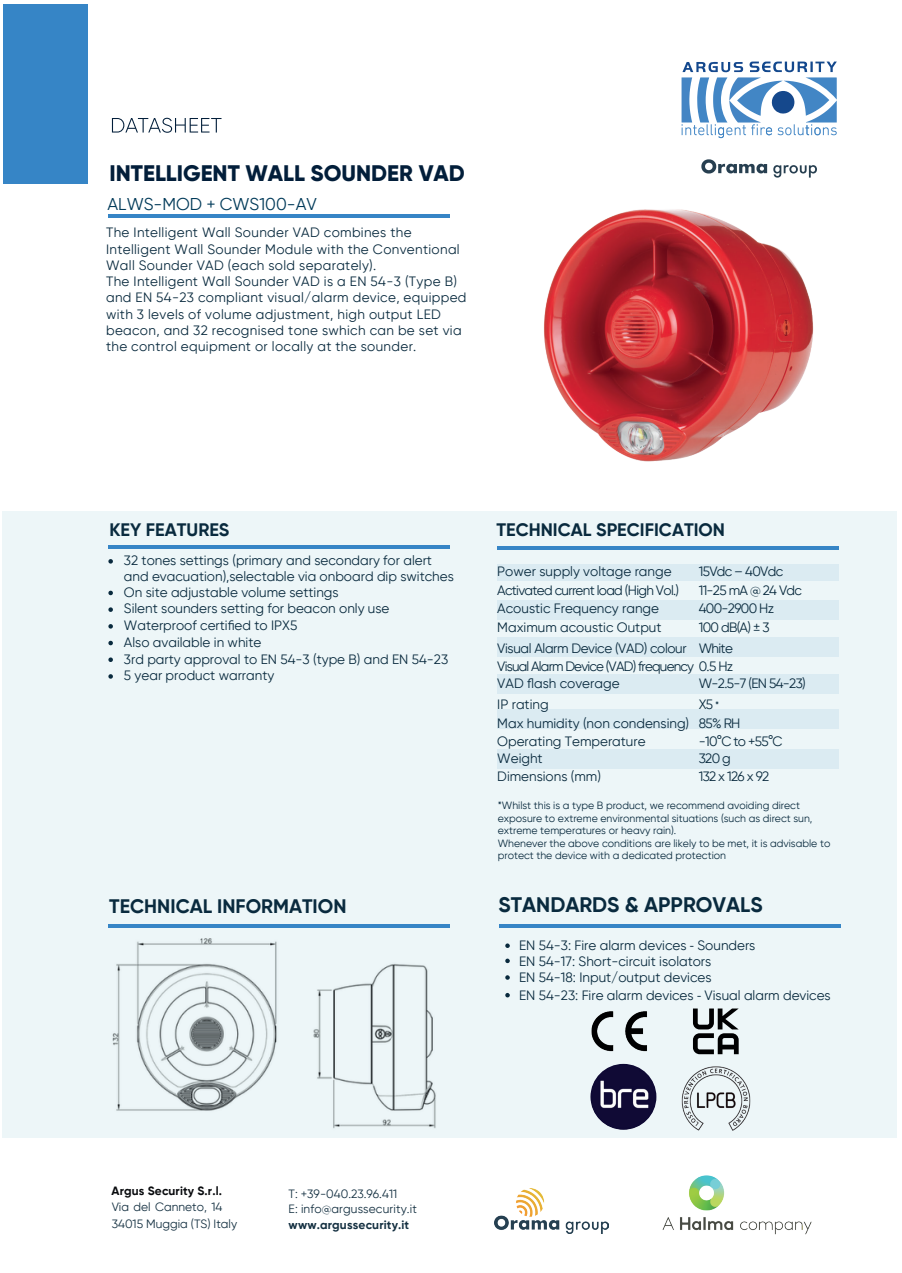
<style>
.page{position:relative;width:902px;height:1273px;background:#fff}
.page>*{position:absolute;margin:0;border:0;box-sizing:border-box;transform-origin:0 0}
.t1{font:800 22.5px "Gilroy";color:#021e3a}
.t2{font:700 21px "Gilroy";color:#092a3e}
.t3{font:700 19.5px "Gilroy";color:#092a3e}
.t4{font:700 18px "Gilroy";color:#092a3e}
.t5{font:17.1px "Gilroy";color:#013a59}
.t6{font:13.5px/16.6px "Gilroy";color:#092a3e}
.t7{font:13.5px/16.2px "Gilroy";letter-spacing:.025em;color:#092a3e}
.t8{font:13.5px "Gilroy";letter-spacing:-.05em;color:#092a3e}
.t9{font:13.5px/20.5px "Gilroy";letter-spacing:-.025em;color:#092a3e}
.t10{font:13.5px "Gilroy";letter-spacing:-.06em;color:#092a3e}
.t11{font:12px/16.5px "Gilroy";color:#143041}
.t12{font:700 12px "Gilroy";letter-spacing:.015em;color:#143041}
.t13{font:700 12px "Gilroy";letter-spacing:.01em;color:#080a0d}
.t14{font:10.5px/12.6px "Gilroy";color:#092a3e}
.s1{font-size:10.5px}
.s2{font-family:"Myriad Pro"}
</style>
<div class="page">
<div style="left:4px;top:4px;width:84px;height:180px;background:#3685c6"></div>
<hr style="left:108px;top:215px;width:341px;height:3px;background:#3685c6">
<svg style="left:112px;top:118px;width:109px;height:15px"></svg>
<div style="left:2px;top:511px;width:894px;height:626px;background:#edf6f8"></div>
<hr style="left:108px;top:924px;width:341px;height:3px;background:#3685c6">
<hr style="left:499px;top:924px;width:341px;height:3px;background:#3685c6">
<hr style="left:108px;top:545px;width:341px;height:3px;background:#3685c6">
<div style="left:497px;top:564px;width:341px;height:17px;background:#dbebf2"></div>
<div style="left:497px;top:601px;width:341px;height:19px;background:#dbebf2"></div>
<div style="left:497px;top:637px;width:341px;height:19px;background:#dbebf2"></div>
<div style="left:497px;top:674px;width:341px;height:19px;background:#dbebf2"></div>
<div style="left:497px;top:709px;width:341px;height:19px;background:#dbebf2"></div>
<div style="left:497px;top:749px;width:341px;height:19px;background:#dbebf2"></div>
<img style="left:662px;top:1175px;width:150px;height:60px">
<img style="left:494px;top:1188px;width:114px;height:45px">
<svg style="left:108px;top:559px;width:5px;height:4px"></svg>
<svg style="left:108px;top:590px;width:5px;height:5px"></svg>
<svg style="left:108px;top:607px;width:5px;height:5px"></svg>
<svg style="left:108px;top:624px;width:5px;height:4px"></svg>
<svg style="left:108px;top:640px;width:5px;height:5px"></svg>
<svg style="left:108px;top:657px;width:5px;height:5px"></svg>
<svg style="left:108px;top:674px;width:5px;height:4px"></svg>
<svg style="left:681px;top:62px;width:155px;height:51px"></svg>
<svg style="left:505px;top:943px;width:4px;height:5px"></svg>
<svg style="left:505px;top:958px;width:4px;height:5px"></svg>
<svg style="left:505px;top:975px;width:4px;height:4px"></svg>
<svg style="left:505px;top:992px;width:4px;height:5px"></svg>
<img style="left:591px;top:1011px;width:56px;height:41px">
<svg style="left:693px;top:1008px;width:45px;height:46px"></svg>
<img style="left:681px;top:1066px;width:70px;height:65px">
<img style="left:112px;top:938px;width:324px;height:191px">
<img style="left:377px;top:113px;width:520px;height:443px">
<img style="left:590px;top:1063px;width:66px;height:66px;border-radius:33px">
<h1 class="t1" style="left:109px;top:158px;width:356px">INTELLIGENT WALL SOUNDER VAD</h1>
<p class="t5" style="left:107px;top:193px;width:211px">ALWS-MOD + CWS100-AV</p>
<p class="t7" style="left:106px;top:224px;width:362px">The Intelligent Wall Sounder VAD combines the Intelligent Wall Sounder Module with the Conventional Wall Sounder VAD (each sold separately).<br>The Intelligent Wall Sounder VAD is a EN 54-3 (Type B) and EN 54-23 compliant visual/alarm device, equipped with 3 levels of volume adjustment, high output LED beacon, and 32 recognised tone swhich can be set via the control equipment or locally at the sounder.</p>
<h3 class="t4" style="left:109px;top:518px;width:121px">KEY FEATURES</h3>
<h3 class="t4" style="left:496px;top:518px;width:230px">TECHNICAL SPECIFICATION</h3>
<p class="t6" style="left:124px;top:552px;width:331px;line-height:15.8px">32 tones settings (primary and secondary for alert and evacuation),selectable via onboard dip switches<br>On site adjustable volume settings</p>
<p class="t6" style="left:124px;top:600px;width:325px">Silent sounders setting for beacon only use Waterproof certified to IPX5<br>Also available in white<br>3rd party approval to EN 54-3 (type B) and EN 54-23<br>5 year product warranty</p>
<p class="t6" style="left:497px;top:562px;width:176px">Power supply voltage range</p>
<p class="t8" style="left:698px;top:562px;width:86px">15Vdc – 40Vdc</p>
<p class="t8" style="left:497px;top:582px;width:183px">Activated current load (High Vol.)</p>
<p class="t8" style="left:698px;top:582px;width:105px">11-25 mA @ 24 Vdc</p>
<p class="t6" style="left:497px;top:599px;width:163px">Acoustic Frequency range</p>
<p class="t8" style="left:698px;top:600px;width:77px">400-2900 Hz</p>
<p class="t6" style="left:497px;top:619px;width:166px">Maximum acoustic Output</p>
<p class="t9" style="left:497px;top:617px;width:274px;text-indent:201px">100 dB(A) ± 3<br>Visual Alarm Device (VAD) colour White</p>
<p class="t10" style="left:497px;top:657px;width:237px">Visual Alarm Device (VAD) frequency 0.5 Hz</p>
<p class="t6" style="left:497px;top:695px;width:53px">IP rating</p>
<p class="t6" style="left:698px;top:695px;width:22px">X5 <span class="s1">*</span></p>
<p class="t6" style="left:497px;top:674px;width:124px">VAD flash coverage</p>
<p class="t6" style="left:698px;top:674px;width:108px">W-2.5-7 (EN 54-23)</p>
<p class="t6" style="left:497px;top:714px;width:244px;line-height:17.9px">Max humidity (non condensing) 85% RH<br>Operating Temperature</p>
<p class="t6" style="left:698px;top:732px;width:85px">-10°C to +55°C</p>
<p class="t6" style="left:497px;top:750px;width:47px">Weight</p>
<p class="t6" style="left:698px;top:750px;width:34px">320 g</p>
<p class="t6" style="left:497px;top:768px;width:105px">Dimensions (mm)</p>
<p class="t6" style="left:698px;top:768px;width:72px">132 x 126 x 92</p>
<p class="t14" style="left:497px;top:799px;width:334px">*Whilst this is a type B product, we recommend avoiding direct exposure to extreme environmental situations (such as direct sun, extreme temperatures or heavy rain).<br>Whenever the above conditions are likely to be met, it is advisable to protect the device with a dedicated protection</p>
<h3 class="t3" style="left:109px;top:893px;width:238px">TECHNICAL INFORMATION</h3>
<h2 class="t2" style="left:498px;top:891px;width:265px">STANDARDS &amp; APPROVALS</h2>
<p class="t6" style="left:519px;top:937px;width:238px;line-height:16.2px">EN 54-3: Fire alarm devices <span class="s2">‐</span> Sounders<br>EN 54-17: Short-circuit isolators<br>EN 54-18: Input/output devices</p>
<p class="t13" style="left:112px;top:1183px;width:112px">Argus Security S.r.l.</p>
<p class="t11" style="left:112px;top:1198px;width:127px">Via del Canneto, 14<br>34015 Muggia (TS) Italy</p>
<p class="t11" style="left:288px;top:1185px;width:130px;line-height:15.8px">T: +39-040.23.96.411<br>E: info@argussecurity.it</p>
<p class="t12" style="left:288px;top:1217px;width:122px">www.argussecurity.it</p>
<p class="t6" style="left:519px;top:986px;width:313px">EN 54-23: Fire alarm devices <span class="s2">‐</span> Visual alarm devices</p>
</div>
